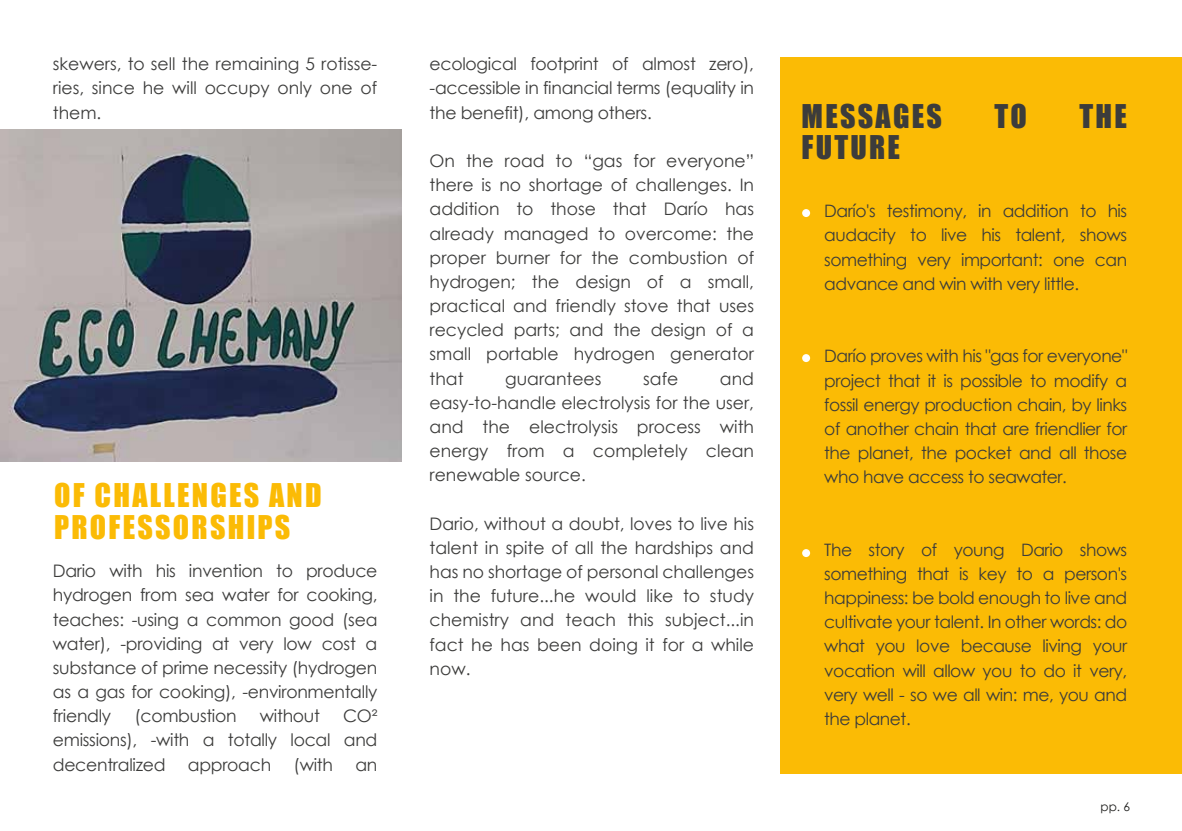
<style>
.page{position:relative;width:1182px;height:831px;background:#fff}
.page>*{position:absolute;margin:0;border:0;box-sizing:border-box;transform-origin:0 0}
.t1{font:30px/31.5px "Impact";letter-spacing:.075em;color:#fbbb05}
.t2{font:30px "Impact";letter-spacing:.075em;color:#3c3c3b}
.t3{font:17.25px/24.2px "Century Gothic";color:#3c3c3b;text-align:justify}
.t4{font:17.1px/24.2px "Century Gothic";letter-spacing:-.025em;color:#3c3c3b;text-align:justify}
.t5{font:12px "Century Gothic";color:#1d1d1b}
</style>
<div class="page">
<div style="left:781px;top:58px;width:401px;height:715px;background:#fbbb05"></div>
<div style="left:802px;top:209px;width:8px;height:8px;background:#fff;border-radius:50%"></div>
<div style="left:802px;top:354px;width:8px;height:8px;background:#fff;border-radius:50%"></div>
<svg style="left:802px;top:548px;width:8px;height:8px"></svg>
<img style="left:0;top:129px;width:402px;height:332px">
<p class="t3" style="left:53px;top:52px;width:326px">skewers, to sell the remaining 5 rotisse&shy;ries, since he will occupy only one of them.</p>
<h1 class="t1" style="left:54px;top:478px;width:269px">OF CHALLENGES AND<br>PROFESSORSHIPS</h1>
<p class="t3" style="left:53px;top:558px;width:326px">Dario with his invention to produce hydrogen from sea water for cooking, teaches: -using a common good (sea water), -providing at very low cost a substance of prime necessity (hydrogen as a gas for cooking), -environmentally friendly</p>
<p class="t3" style="left:134px;top:703px;width:104px">(combustion</p>
<p class="t3" style="left:260px;top:703px;width:62px">without</p>
<p class="t3" style="left:53px;top:703px;width:326px;text-indent:290px">CO² emissions), -with a totally local and decentralized</p>
<p class="t3" style="left:188px;top:751px;width:85px">approach</p>
<p class="t3" style="left:294px;top:751px;width:41px">(with</p>
<p class="t3" style="left:355px;top:751px;width:24px">an</p>
<p class="t3" style="left:430px;top:52px;width:326px">ecological footprint of almost zero), -accessible in financial terms (equality in the benefit), among others.</p>
<p class="t3" style="left:430px;top:148px;width:326px">On the road to “gas for everyone” there is no shortage of challenges. In addition to those that Darío has already managed to overcome: the proper burner for the combustion of hydrogen; the design of a small, practical and friendly stove that uses recycled parts; and the design of a small portable hydrogen generator that</p>
<p class="t3" style="left:505px;top:366px;width:98px">guarantees</p>
<p class="t3" style="left:643px;top:366px;width:37px">safe</p>
<p class="t3" style="left:430px;top:366px;width:326px;text-indent:290px">and easy-to-handle electrolysis for the user, and the electrolysis process with energy from a completely clean renewable source.</p>
<p class="t3" style="left:430px;top:510px;width:326px">Dario, without a doubt, loves to live his talent in spite of all the hardships and has no shortage of personal challenges in the future...he would like to study chemistry and teach this subject...in fact he has been doing it for a while now.</p>
<h1 class="t2" style="left:802px;top:93px;width:142px">MESSAGES</h1>
<h1 class="t2" style="left:994px;top:93px;width:34px">TO</h1>
<h1 class="t2" style="left:1079px;top:93px;width:49px">THE</h1>
<h1 class="t2" style="left:802px;top:124px;width:100px">FUTURE</h1>
<p class="t4" style="left:824px;top:199px;width:304px">Darío's testimony, in addition to his audacity to live his talent, shows something very important: one can advance and win with very little.</p>
<p class="t4" style="left:824px;top:343px;width:305px">Darío proves with his "gas for everyone" project that it is possible to modify a fossil energy production chain, by links of another chain that are friendlier for the planet, the pocket and all those who have access to seawater.</p>
<p class="t4" style="left:824px;top:537px;width:305px">The story of young Dario shows something that is key to a person's happiness: be bold enough to live and cultivate your talent. In other words: do what you love because living your vocation will allow you to do it very, very well - so we all win: me, you and the planet.</p>
<p class="t5" style="left:1100px;top:797px;width:31px">pp. 6</p>
</div>
